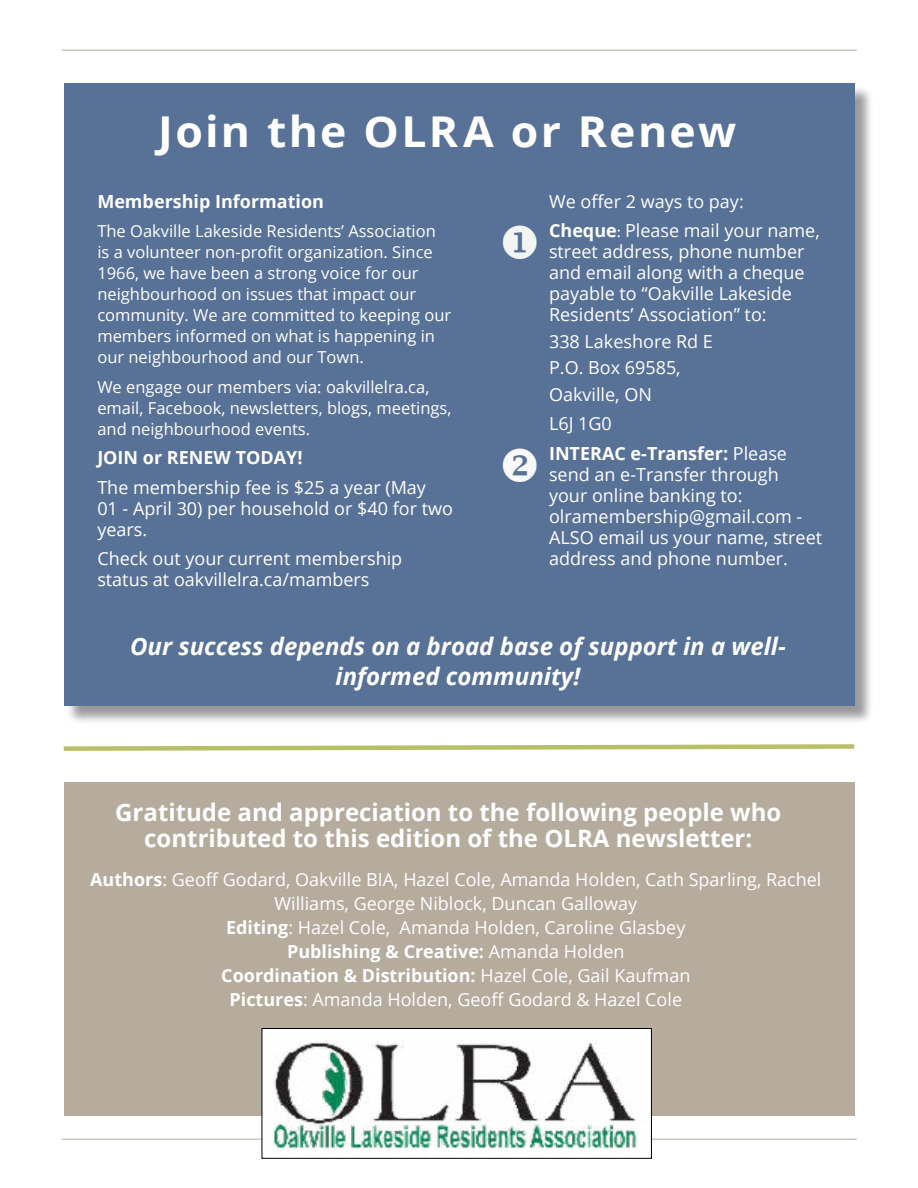
<style>
.page{position:relative;width:918px;height:1188px;background:#fff}
.page>*{position:absolute;margin:0;border:0;box-sizing:border-box;transform-origin:0 0}
.t1{font:700 42.6px "Open Sans";letter-spacing:.05em;color:#fff;scale:1.05 1}
.t2{font:700 24px/25.5px "Open Sans";color:#fff;text-align:center}
.t3{font:italic 700 24px/30px "Open Sans";color:#fff;text-align:center}
.t4{font:18px/21px "Open Sans";color:#fff}
.t5{font:700 18px/29.5px "Open Sans";color:#fff}
.t6{font:16.5px/21px "Open Sans";color:#fff}
.s1{font-weight:700}
.s2{font-family:"Minion Pro"}
.s3{font-weight:400}
</style>
<div class="page">
<div style="left:64px;top:782px;width:790px;height:333px;background:#b5ac9d"></div>
<hr style="left:62px;top:50px;width:795px;height:1px;background:#b5ac9d">
<hr style="left:62px;top:1139px;width:795px;height:1px;background:#b5ac9d">
<div style="left:66px;top:86px;width:807px;height:639px;background:#000;opacity:.4"></div>
<div style="left:64px;top:83px;width:790px;height:622px;background:#587196"></div>
<svg style="left:63px;top:744px;width:792px;height:7px"></svg>
<img style="left:264px;top:1030px;width:386px;height:123px">
<div style="left:262px;top:1028px;width:390px;height:131px;border:1px solid #000"></div>
<h1 class="t1" style="left:158px;top:102px;width:552px">Join the OLRA or Renew</h1>
<p class="t5" style="left:97px;top:186px;width:228px">Membership Information</p>
<p class="t6" style="left:97px;top:220px;width:355px">The Oakville Lakeside Residents’ Association is a volunteer non-profit organization. Since 1966, we have been a strong voice for our neighbourhood on issues that impact our community. We are committed to keeping our members informed on what is happening in our neighbourhood and our Town.</p>
<p class="t6" style="left:97px;top:376px;width:356px">We engage our members via: oakvillelra.ca, email, Facebook, newsletters, blogs, meetings, and neighbourhood events.</p>
<p class="t5" style="left:97px;top:442px;width:207px">JOIN or RENEW TODAY!</p>
<p class="t4" style="left:97px;top:476px;width:357px">The membership fee is $25 a year (May<br>01 - April 30) per household or $40 for two years.</p>
<p class="t4" style="left:97px;top:548px;width:306px">Check out your current membership status at oakvillelra.ca/mambers</p>
<p class="t4" style="left:549px;top:186px;width:272px;line-height:29.5px">We offer 2 ways to pay:<br><span class="s1">Cheque</span><span class="s2">:</span> Please mail your name,</p>
<p class="t4" style="left:549px;top:241px;width:257px">street address, phone number and email along with a cheque payable to “Oakville Lakeside<br>Residents’ Association” to:</p>
<p class="t4" style="left:549px;top:327px;width:165px;line-height:26.5px">338 Lakeshore Rd E<br>P.O. Box 69585,<br>Oakville, ON</p>
<p class="t5" style="left:549px;top:408px;width:239px"><span class="s3">L6J 1G0<br></span>INTERAC e-Transfer: <span class="s3">Please</span></p>
<p class="t4" style="left:549px;top:463px;width:275px">send an e-Transfer through<br>your online banking to: olramembership@gmail.com -<br>ALSO email us your name, street address and phone number.</p>
<h2 class="t3" style="left:130px;top:631px;width:657px">Our success depends on a broad base of support in a well&shy;informed community!</h2>
<h2 class="t2" style="left:115px;top:799px;width:668px">Gratitude and appreciation to the following people who contributed to this edition of the OLRA newsletter:</h2>
<p class="t4" style="left:90px;top:867px;width:733px;line-height:24px;text-align:center"><span class="s1">Authors</span>: Geoff Godard, Oakville BIA, Hazel Cole, Amanda Holden, Cath Sparling, Rachel Williams, George Niblock, Duncan Galloway<br><span class="s1">Editing</span>: Hazel Cole, Amanda Holden, Caroline Glasbey<br><span class="s1">Publishing &amp; Creative:</span> Amanda Holden<br><span class="s1">Coordination &amp; Distribution:</span> Hazel Cole, Gail Kaufman<br><span class="s1">Pictures</span>: Amanda Holden, Geoff Godard &amp; Hazel Cole</p>
</div>
